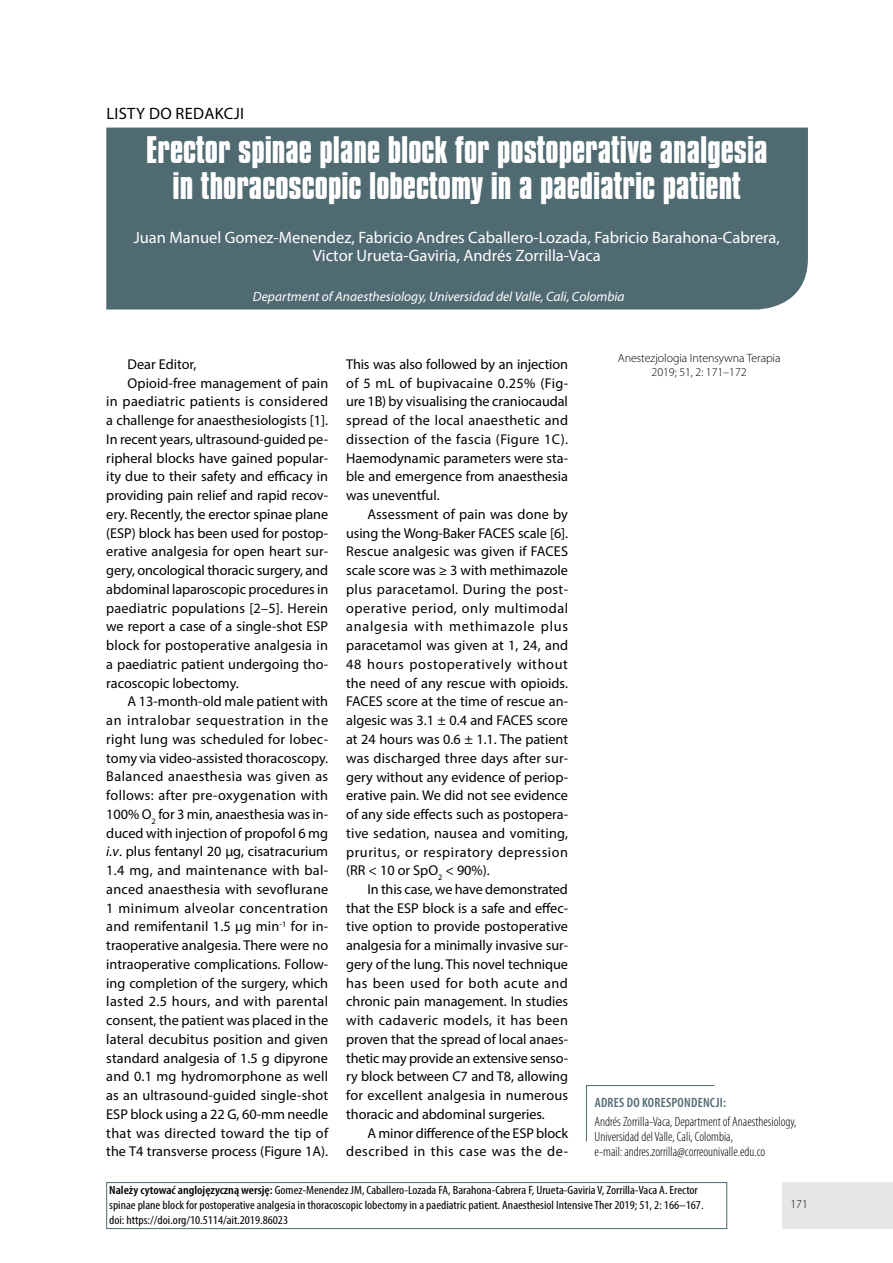
<style>
.page{position:relative;width:893px;height:1263px;background:#fff}
.page>*{position:absolute;margin:0;border:0;box-sizing:border-box;transform-origin:0 0}
.t1{font:700 33px/36px "Compacta EU";color:#fff;text-align:center}
.t2{font:16.5px/18px "Myriad Pro";color:#fff;text-align:center}
.t3{font:16.5px "Myriad Pro";letter-spacing:.02em;color:#000}
.t4{font:14.25px/18.8px "Myriad Pro";color:#000;text-align:justify}
.t5{font:14.25px "Myriad Pro";letter-spacing:.025em;color:#000}
.t6{font:14.25px/18.8px "Myriad Pro";letter-spacing:.03em;color:#000;text-align:right}
.t7{font:14.25px "Myriad Pro";letter-spacing:.04em;color:#000}
.t8{font:300 condensed 13.5px/15px "Myriad Pro";color:#000}
.t9{font:italic 13.5px "Myriad Pro";color:#fff}
.t10{font:600 condensed 13.5px "Myriad Pro";letter-spacing:.02em;color:#506a72}
.t11{font:condensed 12px/15px "Myriad Pro";color:#000;scale:1.1 1}
.t12{font:300 12px/13.5px "Myriad Pro";letter-spacing:-.005em;color:#000;text-align:center}
.s1{font-weight:600}
.s2{font-style:italic}
</style>
<div class="page">
<div style="left:782px;top:1182px;width:111px;height:47px;background:#e6e7e8"></div>
<div style="left:106px;top:128px;width:702px;height:181px;background:#506a72"></div>
<svg style="left:586px;top:1085px;width:129px;height:57px"></svg>
<div style="left:106px;top:1182px;width:621px;height:47px;border:1px solid #506a72"></div>
<p class="t3" style="left:106px;top:103px;width:139px">Listy do redakcj i</p>
<h1 class="t1" style="left:146px;top:134px;width:623px">Erector spinae plane block for postoperative analgesia in thoracoscopic lobectomy in a paediatric patient</h1>
<p class="t2" style="left:134px;top:228px;width:648px">Juan Manuel Gomez-Menendez, Fabricio Andres Caballero-Lozada, Fabricio Barahona-Cabrera,<br>Victor Urueta-Gaviria, Andrés Zorrilla-Vaca</p>
<p class="t9" style="left:253px;top:288px;width:373px">Department of Anaesthesiology, Universidad del Valle, Cali, Colombia</p>
<p class="t12" style="left:618px;top:352px;width:164px">Anestezjologia Intensywna Terapia<br>2019; 51, 2: 171–172</p>
<p class="t4" style="left:346px;top:354px;width:224px">This was also followed by an injection of 5 mL of bupivacaine 0.25% (Fig&shy;ure 1B) by visualising the craniocaudal spread of the local anaesthetic and dissection of the fascia (Figure 1C).<br>Haemodynamic parameters were sta&shy;ble and emergence from anaesthesia was uneventful.</p>
<p class="t4" style="left:346px;top:504px;width:223px;text-align:left;text-indent:21px">Assessment of pain was done by using the Wong-Baker FACES scale [6].<br>Rescue analgesic was given if FACES scale score was ≥ 3 with methimazole plus paracetamol. During the post&shy;operative period, only multimodal analgesia with methimazole plus paracetamol was given at 1, 24, and 48 hours postoperatively without the need of any rescue with opioids.<br>FACES score at the time of rescue an&shy;algesic was 3.1 ± 0.4 and FACES score at 24 hours was 0.6 ± 1.1. The patient was discharged three days after sur&shy;gery without any evidence of periop&shy;erative pain. We did not see evidence of any side effects such as postopera&shy;tive sedation, nausea and vomiting, pruritus, or respiratory depression (RR &lt; 10 or SpO<sub>2</sub> &lt; 90%).</p>
<p class="t4" style="left:346px;top:879px;width:223px;text-indent:21px">I n this case, we have demonstrated that the ESP block is a safe and effec&shy;tive option to provide postoperative analgesia for a minimally invasive sur&shy;gery of the lung. This novel technique has been used for both acute and chronic pain management. In studies with cadaveric models, it has been proven that the spread of local anaes&shy;thetic may provide an extensive senso&shy;ry block between C7 and T8, allowing for excellent analgesia in numerous thoracic and abdominal surgeries.</p>
<p class="t6" style="left:346px;top:1123px;width:224px">A minor difference of the ESP block described in this case was the de-</p>
<p class="t11" style="left:109px;top:1182px;width:542px"><span class="s1">Należy cytować anglojęzyczną wersję:</span> Gomez-Menendez JM, Caballero-Lozada FA, Barahona-Cabrera F, Urueta-Gaviria V, Zorrilla-Vaca A. Erector spinae plane block for postoperative analgesia in thoracoscopic lobectomy in a paediatric patient. Anaesthesiol Intensive Ther 2019; 51, 2: 166–167. doi: https://doi.org/10.5114/ait.2019.86023</p>
<p class="t4" style="left:128px;top:354px;width:70px">Dear Editor,</p>
<p class="t4" style="left:128px;top:373px;width:202px">Opioid-free management of pain</p>
<p class="t5" style="left:106px;top:393px;width:223px">in paediatric patients is considered</p>
<p class="t4" style="left:106px;top:411px;width:223px">a challenge for anaesthesiologists [1].</p>
<p class="t4" style="left:106px;top:429px;width:223px">I n recent years, ultrasound-guided pe-</p>
<p class="t4" style="left:106px;top:448px;width:223px">ripheral blocks have gained popular-</p>
<p class="t4" style="left:106px;top:467px;width:223px">ity due to their safety and efficacy in</p>
<p class="t4" style="left:106px;top:486px;width:223px">providing pain relief and rapid recov-</p>
<p class="t4" style="left:106px;top:504px;width:223px">ery. Recently, the erector spinae plane</p>
<p class="t4" style="left:106px;top:523px;width:223px">(ES P) block has been used for postop-</p>
<p class="t4" style="left:106px;top:542px;width:223px">erative analgesia for open heart sur-</p>
<p class="t4" style="left:106px;top:561px;width:223px">gery, oncological thoracic surgery, and</p>
<p class="t4" style="left:106px;top:579px;width:223px">abdominal laparoscopic procedures in</p>
<p class="t4" style="left:106px;top:598px;width:223px">paediatric populations [2–5]. Herein</p>
<p class="t4" style="left:106px;top:617px;width:223px">we report a case of a single-shot ESP</p>
<p class="t4" style="left:106px;top:636px;width:223px">block for postoperative analgesia in</p>
<p class="t4" style="left:106px;top:654px;width:223px">a paediatric patient undergoing tho-</p>
<p class="t4" style="left:106px;top:673px;width:134px">racoscopic lobectomy.</p>
<p class="t4" style="left:128px;top:692px;width:202px">A 13-month-old male patient with</p>
<p class="t7" style="left:106px;top:712px;width:223px">an intralobar sequestration in the</p>
<p class="t4" style="left:106px;top:729px;width:223px">right lung was scheduled for lobec-</p>
<p class="t4" style="left:106px;top:748px;width:223px">tomy via video-assisted thoracoscopy.</p>
<p class="t6" style="left:106px;top:767px;width:223px">Balanced anaesthesia was given as</p>
<p class="t5" style="left:106px;top:787px;width:223px">follows: after pre-oxygenation with</p>
<p class="t4" style="left:106px;top:804px;width:223px">100% O<sub>2</sub> for 3 min, anaesthesia was in-</p>
<p class="t4" style="left:106px;top:823px;width:223px">duced with injection of propofol 6 mg</p>
<p class="t4" style="left:106px;top:842px;width:223px"><span class="s2">i.v</span>. plus fentanyl 20 µg, cisatracurium</p>
<p class="t5" style="left:106px;top:861px;width:223px">1.4 mg, and maintenance with bal-</p>
<p class="t4" style="left:106px;top:879px;width:223px">anced anaesthesia with sevoflurane</p>
<p class="t6" style="left:106px;top:898px;width:223px">1 minimum alveolar concentration</p>
<p class="t4" style="left:106px;top:917px;width:223px">and remifentanil 1.5 µg min<sup>-1</sup> for in-</p>
<p class="t4" style="left:106px;top:936px;width:223px">traoperative analgesia. There were no</p>
<p class="t4" style="left:106px;top:954px;width:223px">intraoperative complications. Follow-</p>
<p class="t4" style="left:106px;top:973px;width:223px">ing completion of the surgery, which</p>
<p class="t5" style="left:106px;top:993px;width:223px">lasted 2.5 hours, and with parental</p>
<p class="t4" style="left:106px;top:1011px;width:223px">consent, the patient was placed in the</p>
<p class="t4" style="left:106px;top:1029px;width:223px">lateral decubitus position and given</p>
<p class="t4" style="left:106px;top:1048px;width:223px">standard analgesia of 1.5 g dipyrone</p>
<p class="t4" style="left:106px;top:1067px;width:223px">and 0.1 mg hydromorphone as well</p>
<p class="t4" style="left:106px;top:1086px;width:223px">as an ultrasound-guided single-shot</p>
<p class="t4" style="left:106px;top:1104px;width:223px">ESP block using a 22 G, 60-mm needle</p>
<p class="t5" style="left:106px;top:1124px;width:223px">that was directed toward the tip of</p>
<p class="t4" style="left:106px;top:1142px;width:223px">the T4 transverse process (Figure 1A).</p>
<p class="t10" style="left:595px;top:1094px;width:133px">ADRES DO KORESPONDENCJI:</p>
<p class="t8" style="left:595px;top:1114px;width:203px">Andrés Zorrilla-Vaca, Department of Anaesthesiology,<br>Universidad del Valle, Cali, Colombia,<br>e-mail: andres.zorrilla@correounivalle.edu.co</p>
<p class="t12" style="left:790px;top:1198px;width:19px">171</p>
</div>
